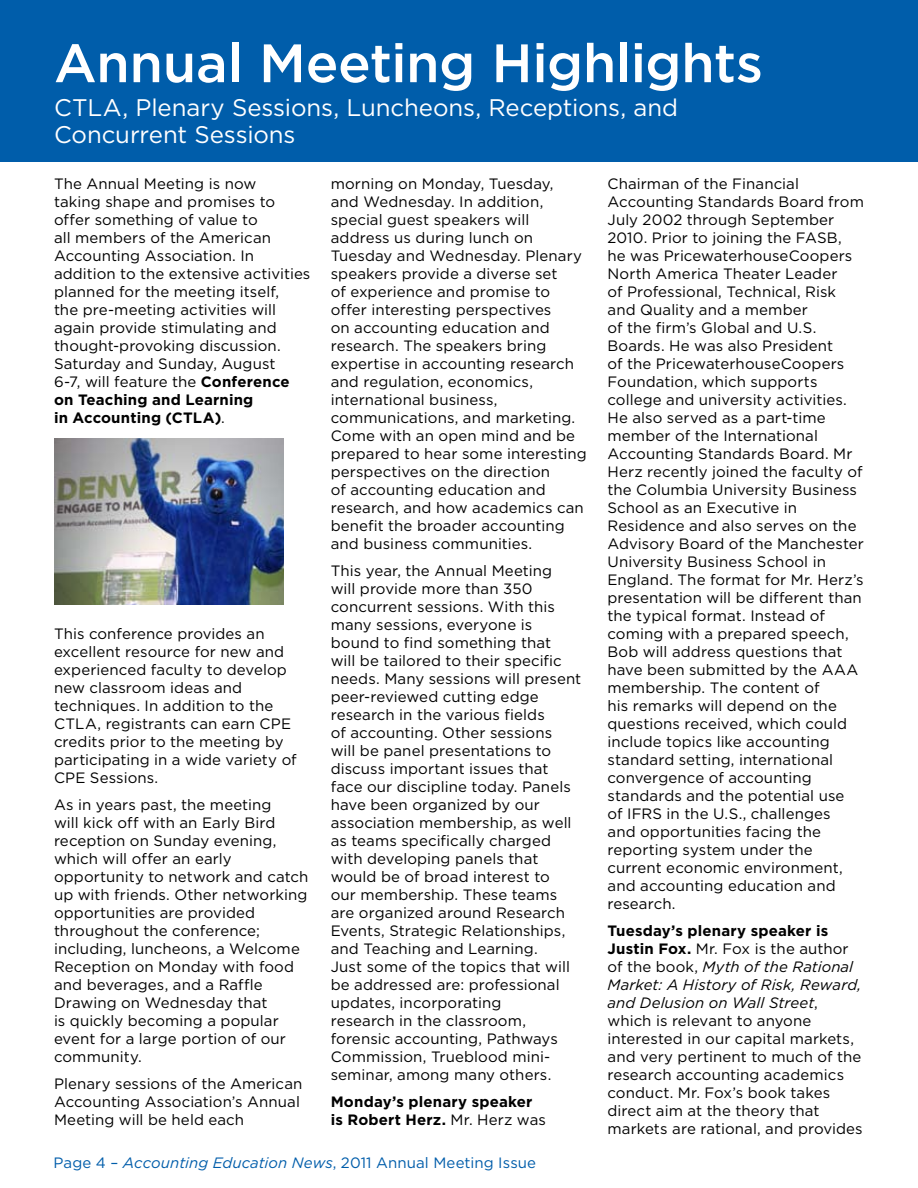
<style>
.page{position:relative;width:918px;height:1188px;background:#fff}
.page>*{position:absolute;margin:0;border:0;box-sizing:border-box;transform-origin:0 0}
.t1{font:500 54px "Gotham";letter-spacing:-.005em;color:#fff}
.t2{font:24px/27px "Gotham";letter-spacing:-.005em;color:#fff}
.t3{font:15px/18px "Gotham";letter-spacing:.005em;color:#000}
.t4{font:15px "Gotham";letter-spacing:.005em;color:#005daa}
.t5{font:700 15px/18px "Gotham";letter-spacing:.01em;color:#000}
.s1{font-weight:700}
.s2{font-weight:400}
.s3{font-style:italic}
</style>
<div class="page">
<div style="left:0;top:0;width:918px;height:162px;background:#005daa"></div>
<img style="left:55px;top:438px;width:229px;height:166px">
<h1 class="t1" style="left:54px;top:28px;width:711px">Annual Meeting Highlights</h1>
<h2 class="t2" style="left:54px;top:93px;width:626px">CTLA, Plenary Sessions, Luncheons, Receptions, and<br>Concurrent Sessions</h2>
<p class="t3" style="left:54px;top:174px;width:258px">The Annual Meeting is now<br>taking shape and promises to offer something of value to<br>all members of the American<br>Accounting Association. In addition to the extensive activities planned for the meeting itself,<br>the pre-meeting activities will again provide stimulating and thought-provoking discussion.<br>Saturday and Sunday, August<br>6-7, will feature the <span class="s1">Conference on Teaching and Learning<br>in Accounting (CTLA)</span>.</p>
<p class="t3" style="left:54px;top:624px;width:244px">This conference provides an excellent resource for new and experienced faculty to develop new classroom ideas and techniques. In addition to the<br>CTLA, registrants can earn CPE credits prior to the meeting by participating in a wide variety of<br>CPE Sessions.</p>
<p class="t3" style="left:54px;top:795px;width:256px">As in years past, the meeting<br>will kick off with an Early Bird reception on Sunday evening, which will offer an early opportunity to network and catch up with friends. Other networking opportunities are provided throughout the conference; including, luncheons, a Welcome<br>Reception on Monday with food and beverages, and a Raffle<br>Drawing on Wednesday that<br>is quickly becoming a popular event for a large portion of our community.</p>
<p class="t3" style="left:54px;top:1074px;width:250px">Plenary sessions of the American<br>Accounting Association’s Annual<br>Meeting will be held each</p>
<p class="t3" style="left:331px;top:174px;width:258px">morning on Monday, Tuesday,<br>and Wednesday. In addition, special guest speakers will address us during lunch on<br>Tuesday and Wednesday. Plenary speakers provide a diverse set<br>of experience and promise to offer interesting perspectives<br>on accounting education and research. The speakers bring expertise in accounting research and regulation, economics, international business, communications, and marketing.<br>Come with an open mind and be prepared to hear some interesting perspectives on the direction<br>of accounting education and research, and how academics can benefit the broader accounting and business communities.</p>
<p class="t3" style="left:331px;top:561px;width:252px">This year, the Annual Meeting<br>will provide more than 350 concurrent sessions. With this many sessions, everyone is bound to find something that<br>will be tailored to their specific needs. Many sessions will present peer-reviewed cutting edge research in the various fields<br>of accounting. Other sessions<br>will be panel presentations to discuss important issues that face our discipline today. Panels have been organized by our association membership, as well as teams specifically charged with developing panels that would be of broad interest to<br>our membership. These teams are organized around Research<br>Events, Strategic Relationships, and Teaching and Learning.<br>Just some of the topics that will be addressed are: professional updates, incorporating<br>research in the classroom, forensic accounting, Pathways<br>Commission, Trueblood mini&shy;seminar, among many others.</p>
<p class="t5" style="left:331px;top:1093px;width:217px">Monday’s plenary speaker is Robert Herz. <span class="s2">Mr. Herz was</span></p>
<p class="t4" style="left:54px;top:1154px;width:484px">Page 4 – <span class="s3">Accounting Education News</span>, 2011 Annual Meeting Issue</p>
<p class="t3" style="left:608px;top:174px;width:258px">Chairman of the Financial<br>Accounting Standards Board from<br>July 2002 through September<br>2010. Prior to joining the FASB,<br>he was PricewaterhouseCoopers<br>North America Theater Leader<br>of Professional, Technical, Risk and Quality and a member<br>of the firm’s Global and U.S.<br>Boards. He was also President<br>of the PricewaterhouseCoopers<br>Foundation, which supports college and university activities.<br>He also served as a part-time member of the International<br>Accounting Standards Board. Mr<br>Herz recently joined the faculty of the Columbia University Business<br>School as an Executive in<br>Residence and also serves on the<br>Advisory Board of the Manchester<br>University Business School in<br>England. The format for Mr. Herz’s presentation will be different than the typical format. Instead of coming with a prepared speech,<br>Bob will address questions that have been submitted by the AAA membership. The content of<br>his remarks will depend on the questions received, which could include topics like accounting standard setting, international convergence of accounting standards and the potential use<br>of IFRS in the U.S., challenges<br>and opportunities facing the reporting system under the current economic environment, and accounting education and research.</p>
<p class="t3" style="left:608px;top:921px;width:257px"><span class="s1">Tuesday’s plenary speaker is<br>Justin Fox.</span> Mr. Fox is the author of the book, <span class="s3">Myth of the Rational<br>Market: A History of Risk, Reward, and Delusion on Wall Street</span>, which is relevant to anyone interested in our capital markets, and very pertinent to much of the research accounting academics conduct. Mr. Fox’s book takes direct aim at the theory that markets are rational, and provides</p>
</div>
